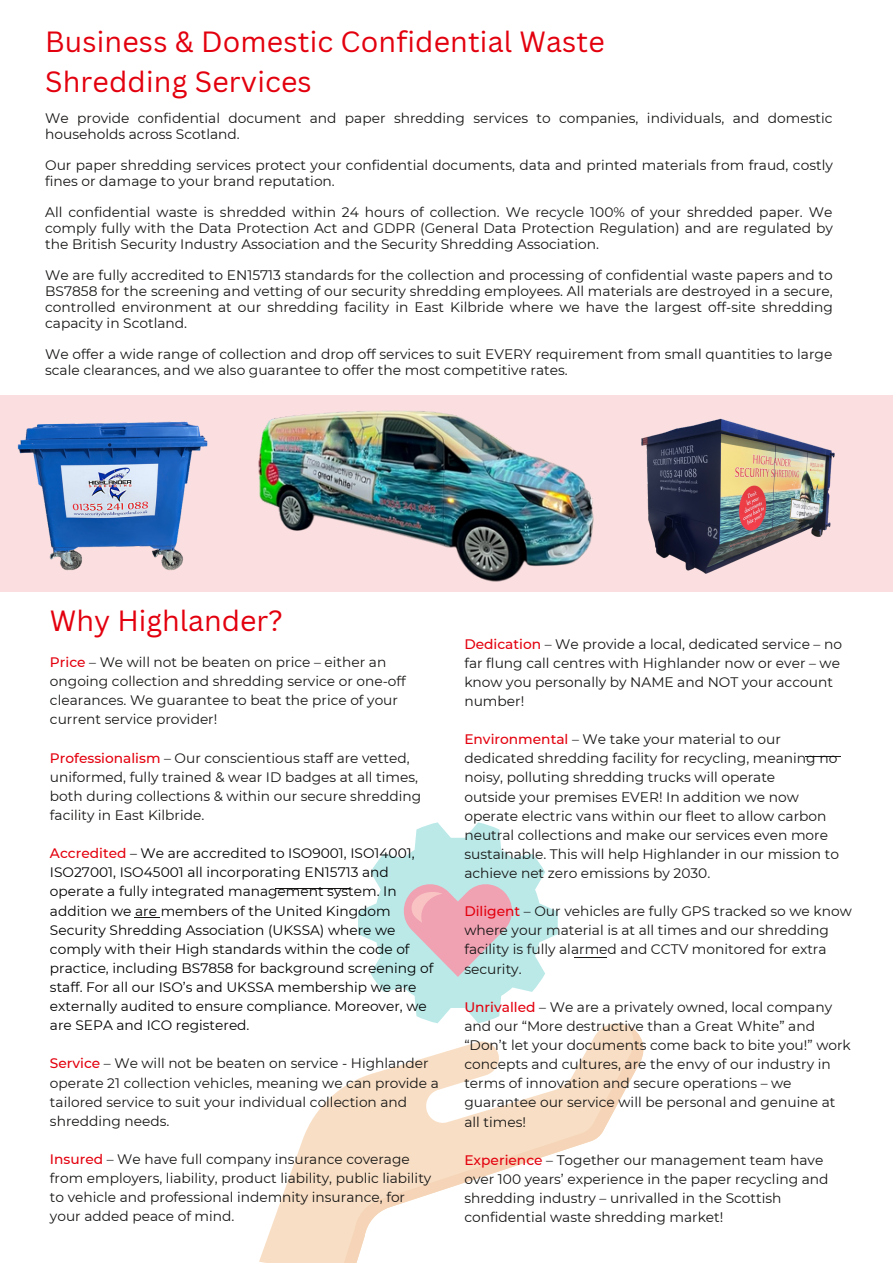
<style>
.page{position:relative;width:893px;height:1264px;background:#fff}
.page>*{position:absolute;margin:0;border:0;box-sizing:border-box;transform-origin:0 0}
.t1{font:28.5px/39.3px "Canva Sans";letter-spacing:.005em;color:#e3000e}
.t2{font:13.8px/19px "Montserrat";color:#171615}
.t3{font:13.8px/19px "Montserrat";color:#000}
.s1{font-weight:500;color:#e3000e}
</style>
<div class="page">
<svg style="left:259px;top:1023px;width:367px;height:239px"></svg>
<svg style="left:340px;top:1025px;width:304px;height:237px"></svg>
<svg style="left:358px;top:822px;width:199px;height:201px"></svg>
<svg style="left:134px;top:917px;width:25px;height:1px"></svg>
<hr style="left:276px;top:887px;width:74px;height:1px;background:#171615">
<hr style="left:573px;top:957px;width:33px;height:1px;background:#171615">
<hr style="left:805px;top:756px;width:35px;height:1px;background:#171615">
<div style="left:0;top:396px;width:892px;height:196px;background:#fbdfe0"></div>
<img style="left:18px;top:421px;width:190px;height:150px">
<img style="left:641px;top:418px;width:194px;height:156px">
<img style="left:258px;top:410px;width:336px;height:172px">
<h1 class="t1" style="left:45px;top:21px;width:561px">Business &amp; Domestic Confidential Waste<br>Shredding Services</h1>
<p class="t2" style="left:45px;top:110px;width:788px;line-height:15.8px">We provide confidential document and paper shredding services to companies, individuals, and domestic households across Scotland.</p>
<p class="t2" style="left:45px;top:157px;width:789px;line-height:15.8px">Our paper shredding services protect your confidential documents, data and printed materials from fraud, costly fines or damage to your brand reputation.</p>
<p class="t2" style="left:45px;top:204px;width:789px;line-height:15.8px;text-align:justify">All confidential waste is shredded within 24 hours of collection. We recycle 100% of your shredded paper. We comply fully with the Data Protection Act and GDPR (General Data Protection Regulation) and are regulated by the British Security Industry Association and the Security Shredding Association.</p>
<p class="t2" style="left:45px;top:267px;width:789px;line-height:15.8px;text-align:justify">We are fully accredited to EN15713 standards for the collection and processing of confidential waste papers and to BS7858 for the screening and vetting of our security shredding employees. All materials are destroyed in a secure, controlled environment at our shredding facility in East Kilbride where we have the largest off-site shredding capacity in Scotland.</p>
<p class="t2" style="left:45px;top:346px;width:788px;line-height:15.8px">We offer a wide range of collection and drop off services to suit EVERY requirement from small quantities to large scale clearances, and we also guarantee to offer the most competitive rates.</p>
<h1 class="t1" style="left:50px;top:600px;width:234px">Why Highlander?</h1>
<p class="t2" style="left:50px;top:652px;width:357px"><span class="s1">Price</span> – We will not be beaten on price – either an ongoing collection and shredding service or one-off clearances. We guarantee to beat the price of your current service provider!</p>
<p class="t2" style="left:50px;top:748px;width:372px"><span class="s1">Professionalism</span> – Our conscientious staff are vetted, uniformed, fully trained &amp; wear ID badges at all times, both during collections &amp; within our secure shredding facility in East Kilbride.</p>
<p class="t3" style="left:50px;top:843px;width:385px"><span class="s1">Accredited</span> – We are accredited to ISO9001, ISO14001, ISO27001, ISO45001 all incorporating EN15713 and operate a fully integrated management system. In addition we are members of the United Kingdom Security Shredding Association (UKSSA) where we comply with their High standards within the code of practice, including BS7858 for background screening of staff. For all our ISO’s and UKSSA membership we are externally audited to ensure compliance. Moreover, we are SEPA and ICO registered.</p>
<p class="t2" style="left:50px;top:1053px;width:390px"><span class="s1">Service</span> – We will not be beaten on service - Highlander operate 21 collection vehicles, meaning we can provide a tailored service to suit your individual collection and shredding needs.</p>
<p class="t2" style="left:50px;top:1149px;width:383px"><span class="s1">Insured</span> – We have full company insurance coverage from employers, liability, product liability, public liability to vehicle and professional indemnity insurance, for your added peace of mind.</p>
<p class="t2" style="left:464px;top:634px;width:379px"><span class="s1">Dedication</span> – We provide a local, dedicated service – no far flung call centres with Highlander now or ever – we know you personally by NAME and NOT your account number!</p>
<p class="t2" style="left:464px;top:729px;width:376px"><span class="s1">Environmental</span> – We take your material to our dedicated shredding facility for recycling, meaning no noisy, polluting shredding trucks will operate<br>outside your premises EVER! In addition we now operate electric vans within our fleet to allow carbon neutral collections and make our services even more sustainable. This will help Highlander in our mission to achieve net zero emissions by 2030.</p>
<p class="t2" style="left:464px;top:901px;width:389px"><span class="s1">Diligent</span> – Our vehicles are fully GPS tracked so we know where your material is at all times and our shredding facility is fully alarmed and CCTV monitored for extra security.</p>
<p class="t2" style="left:464px;top:997px;width:388px"><span class="s1">Unrivalled</span> – We are a privately owned, local company and our “More destructive than a Great White” and “Don’t let your documents come back to bite you!” work concepts and cultures, are the envy of our industry in terms of innovation and secure operations – we guarantee our service will be personal and genuine at all times!</p>
<p class="t2" style="left:464px;top:1150px;width:365px"><span class="s1">Experience</span> – Together our management team have over 100 years’ experience in the paper recycling and shredding industry – unrivalled in the Scottish confidential waste shredding market!</p>
</div>
